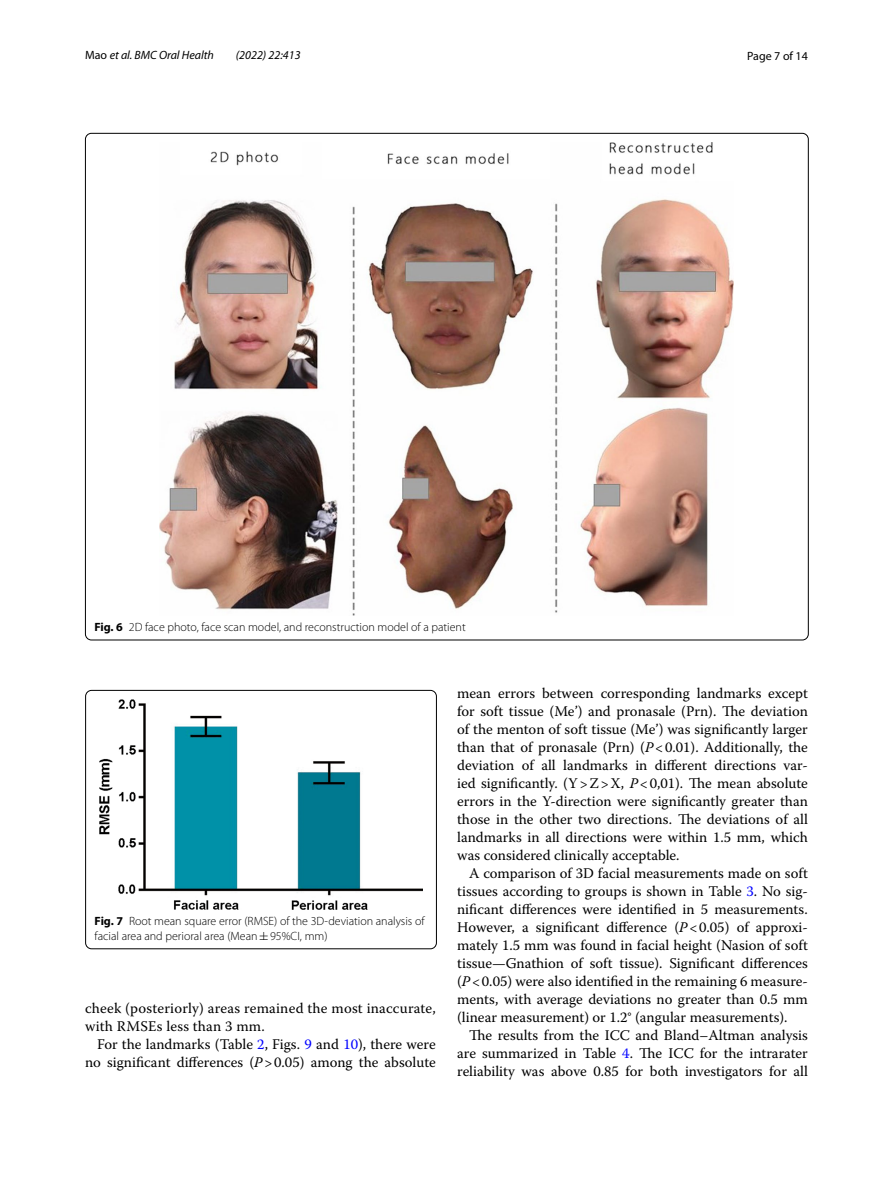
<style>
.page{position:relative;width:893px;height:1187px;background:#fff}
.page>*{position:absolute;margin:0;border:0;box-sizing:border-box;transform-origin:0 0}
.t1{font:14.7px/18px "Warnock Pro";color:#000;text-align:justify}
.t2{font:300 12px/15px "Myriad Pro";color:#000}
.t3{font:italic 12px "Myriad Pro";color:#000}
.t4{font:12px "Myriad Pro";color:#000}
.s1{font-style:normal}
.s2{font-weight:700}
.s3{font-family:"MTSY";font-weight:400}
.s4{color:#00f}
.s5{font-family:"Warnock Pro It 2"}
</style>
<div class="page">
<img style="left:160px;top:142px;width:574px;height:473px">
<img style="left:99px;top:699px;width:324px;height:210px">
<div style="left:85px;top:690px;width:352px;height:258px;border:1px solid #000;border-radius:6px"></div>
<p class="t3" style="left:85px;top:48px;width:131px"><span class="s1">Mao</span> et al. BMC Oral Health</p>
<p class="t3" style="left:236px;top:48px;width:66px">(2022) 22:413</p>
<p class="t4" style="left:747px;top:48px;width:62px">Page 7 of 14</p>
<p class="t2" style="left:94px;top:619px;width:373px"><span class="s2">Fig. 6</span> 2D face photo, face scan model, and reconstruction model of a patient</p>
<p class="t2" style="left:95px;top:913px;width:331px"><span class="s2">Fig. 7</span> Root mean square error (RMSE) of the 3D-deviation analysis of facial area and perioral area (Mean<span class="s3">±</span>95%CI, mm)</p>
<p class="t1" style="left:85px;top:998px;width:352px">cheek (posteriorly) areas remained the most inaccurate, with RMSEs less than 3 mm.</p>
<p class="t1" style="left:85px;top:1034px;width:352px;text-align:right">For the landmarks (Table <span class="s4">2</span>, Figs. <span class="s4">9</span> and <span class="s4">10</span>), there were no significant differences (<span class="s5">P</span>&gt;0.05) among the absolute</p>
<p class="t1" style="left:457px;top:683px;width:352px">mean errors between corresponding landmarks except for soft tissue (Me’) and pronasale (Prn). The deviation of the menton of soft tissue (Me’) was significantly larger than that of pronasale (Prn) (<span class="s5">P</span>&lt;0.01). Additionally, the deviation of all landmarks in different directions var&shy;ied significantly. (Y&gt;Z&gt;X, <span class="s5">P</span>&lt;0,01). The mean absolute errors in the Y-direction were significantly greater than those in the other two directions. The deviations of all landmarks in all directions were within 1.5 mm, which was considered clinically acceptable.</p>
<p class="t1" style="left:457px;top:863px;width:352px;text-indent:12px">A comparison of 3D facial measurements made on soft tissues according to groups is shown in Table <span class="s4">3</span>. No sig&shy;nificant differences were identified in 5 measurements.<br>However, a significant difference (<span class="s5">P</span>&lt;0.05) of approxi&shy;mately 1.5 mm was found in facial height (Nasion of soft tissue—Gnathion of soft tissue). Significant differences (<span class="s5">P</span>&lt;0.05) were also identified in the remaining 6 measure&shy;ments, with average deviations no greater than 0.5 mm (linear measurement) or 1.2° (angular measurements).</p>
<p class="t1" style="left:457px;top:1025px;width:352px;text-indent:12px">The results from the ICC and Bland–Altman analysis are summarized in Table <span class="s4">4</span>. The ICC for the intrarater reliability was above 0.85 for both investigators for all</p>
</div>
